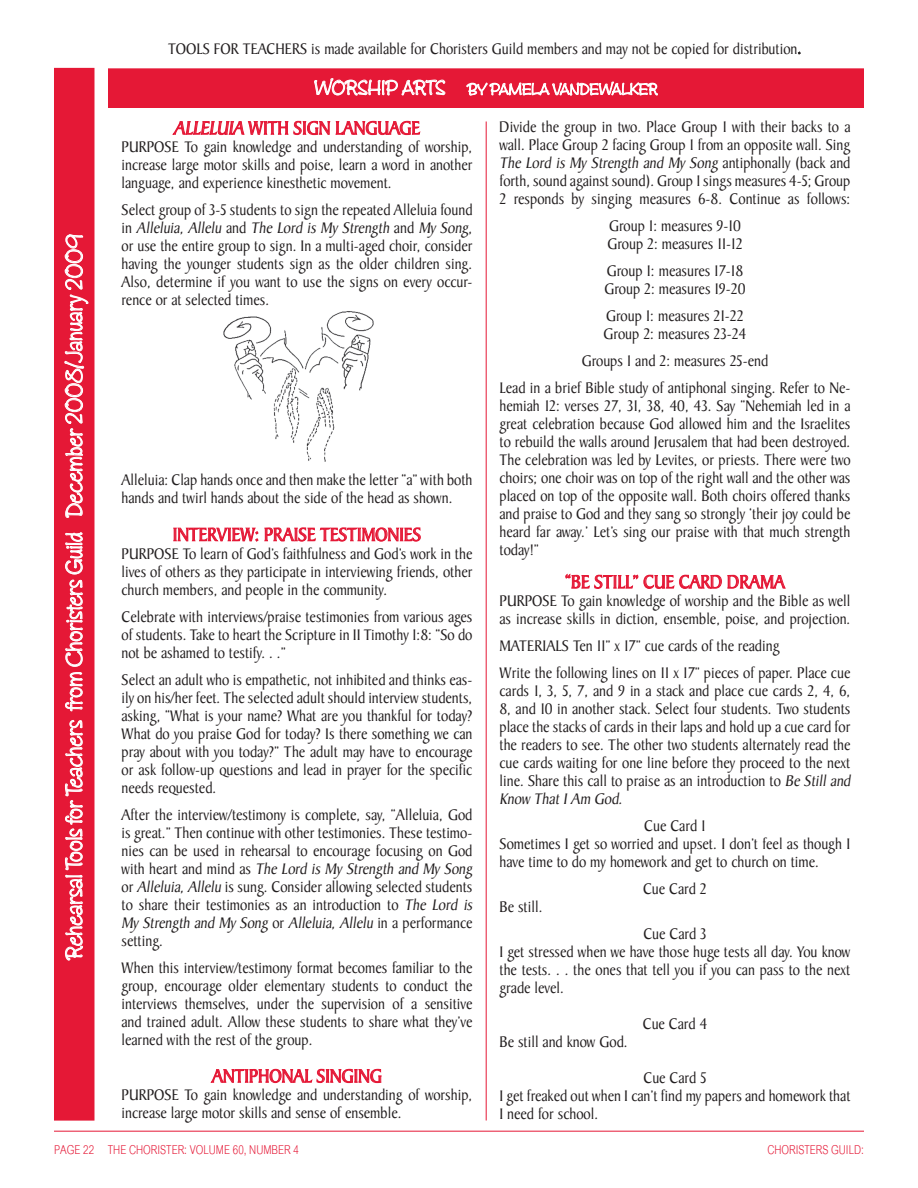
<style>
.page{position:relative;width:918px;height:1188px;background:#fff}
.page>*{position:absolute;margin:0;border:0;box-sizing:border-box;transform-origin:0 0}
.t1{font:24px "Zipty Do";color:#fff}
.t2{font:19.8px "Baker Signet";color:#e51836;scale:.91 1}
.t3{font:18.75px "Cordia New";color:#e51836;scale:.8 1}
.t4{font:16.5px/18px "Baker Signet";color:#231f20;scale:.91 1}
.t5{font:16.5px "Zipty Do";color:#fff}
.s1{font-size:21px}
</style>
<div class="page">
<img style="left:223px;top:311px;width:151px;height:151px">
<div style="left:55px;top:69px;width:39px;height:1051px;background:#e51836"></div>
<div style="left:54px;top:68px;width:40px;height:1053px;border:2px solid #e51836"></div>
<svg style="left:65px;top:720px;width:18px;height:241px"></svg>
<svg style="left:65px;top:532px;width:18px;height:180px"></svg>
<svg style="left:64px;top:234px;width:25px;height:284px"></svg>
<div style="left:109px;top:69px;width:754px;height:38px;background:#e51836"></div>
<div style="left:108px;top:68px;width:756px;height:40px;border:2px solid #e51836"></div>
<svg style="left:466px;top:69px;width:192px;height:56px"></svg>
<hr style="left:486px;top:122px;width:1px;height:998px;background:#e51836">
<svg style="left:172px;top:78px;width:274px;height:58px"></svg>
<svg style="left:173px;top:527px;width:248px;height:16px"></svg>
<svg style="left:210px;top:1069px;width:172px;height:14px"></svg>
<svg style="left:565px;top:573px;width:221px;height:17px"></svg>
<hr style="left:54px;top:1131px;width:810px;height:1px;background:#e51836">
<p class="t4" style="left:168px;top:40px;width:697px">TOOLS FOR TEACHERS is made available for Choristers Guild members and may not be copied for distribution.</p>
<h1 class="t1" style="left:60px;top:960px;width:728px;rotate:-90deg">Rehearsal Tools for Teachers from Choristers Guild December 2008/January 2009</h1>
<p class="t5" style="left:314px;top:79px;width:345px"><span class="s1">WORSHIP ARTS</span> BY PAMELA VANDEWALKER</p>
<p class="t2" style="left:174px;top:117px;width:272px">ALLELUIA WITH SIGN LANGUAGE</p>
<p class="t4" style="left:122px;top:139px;width:387px;text-align:justify">PURPOSE To gain knowledge and understanding of worship, increase large motor skills and poise, learn a word in another language, and experience kinesthetic movement.</p>
<p class="t4" style="left:122px;top:202px;width:387px;text-align:justify">Select group of 3-5 students to sign the repeated Alleluia found i n Alleluia, Allelu a n d The Lord is My Strength a n d My Song, or use the entire group to sign. In a multi-aged choir, consider having the younger students sign as the older children sing.<br>Also, determine if you want to use the signs on every occur&shy;rence or at selected times.</p>
<p class="t4" style="left:122px;top:472px;width:387px">Alleluia: Clap hands once and then make the letter “a” with both hands and twirl hands about the side of the head as shown.</p>
<p class="t2" style="left:173px;top:524px;width:275px">INTERVIEW: PRAISE TESTIMONIES</p>
<p class="t4" style="left:122px;top:545px;width:387px;text-align:justify">PURPOSE To learn of God’s faithfulness and God’s work in the lives of others as they participate in interviewing friends, other church members, and people in the community.</p>
<p class="t4" style="left:122px;top:608px;width:387px;text-align:justify">Celebrate with interviews/praise testimonies from various ages of students. Take to heart the Scripture in II Timothy 1:8: “So do not be ashamed to testify. . .”</p>
<p class="t4" style="left:122px;top:671px;width:387px;text-align:justify">Select an adult who is empathetic, not inhibited and thinks eas&shy;ily on his/her feet. The selected adult should interview students, asking, “What is your name? What are you thankful for today?<br>What do you praise God for today? Is there something we can pray about with you today?” The adult may have to encourage or ask follow-up questions and lead in prayer for the specific needs requested.</p>
<p class="t4" style="left:122px;top:806px;width:390px">After the interview/testimony is complete, say, “Alleluia, God is great.” Then continue with other testimonies. These testimo&shy;nies can be used in rehearsal to encourage focusing on God w i t h h e a r t a n d m i n d a s The Lord is My Strength and My Song or Alleluia, Allelu is sung. Consider allowing selected students to share their testimonies as an introduction to The Lord is My Strength and My Song o r Alleluia, Allelu i n a p e r fo r m a n c e setting.</p>
<p class="t4" style="left:122px;top:959px;width:387px;text-align:justify">When this interview/testimony format becomes familiar to the group, encourage older elementary students to conduct the interviews themselves, under the supervision of a sensitive and trained adult. Allow these students to share what they’ve learned with the rest of the group.</p>
<p class="t2" style="left:212px;top:1065px;width:188px">ANTIPHONAL SINGING</p>
<p class="t4" style="left:122px;top:1087px;width:387px">PURPOSE To gain knowledge and understanding of worship, increase large motor skills and sense of ensemble.</p>
<p class="t4" style="left:500px;top:118px;width:387px;text-align:justify">Divide the group in two. Place Group 1 with their backs to a wall. Place Group 2 facing Group 1 from an opposite wall. Sing The Lord is My Strength and My Song a n t i p h o n a l ly ( b a c k a n d forth, sound against sound). Group 1 sings measures 4-5; Group 2 responds by singing measures 6-8. Continue as follows:</p>
<p class="t4" style="left:607px;top:217px;width:150px">Group 1: measures 9-10<br>Group 2: measures 11-12</p>
<p class="t4" style="left:604px;top:262px;width:157px">Group 1: measures 17-18<br>Group 2: measures 19-20</p>
<p class="t4" style="left:604px;top:307px;width:158px">Group 1: measures 21-22<br>Group 2: measures 23-24</p>
<p class="t4" style="left:500px;top:348px;width:387px;line-height:27px;text-align:center">Groups 1 and 2: measures 25-end<br>Lead in a brief Bible study of antiphonal singing. Refer to Ne-</p>
<p class="t4" style="left:500px;top:397px;width:387px;text-align:justify">hemiah 12: verses 27, 31, 38, 40, 43. Say “Nehemiah led in a great celebration because God allowed him and the Israelites to rebuild the walls around Jerusalem that had been destroyed.<br>The celebration was led by Levites, or priests. There were two choirs; one choir was on top of the right wall and the other was placed on top of the opposite wall. Both choirs offered thanks and praise to God and they sang so strongly ‘their joy could be heard far away.’ Let’s sing our praise with that much strength today!”</p>
<p class="t2" style="left:565px;top:571px;width:243px">“BE STILL” CUE CARD DRAMA</p>
<p class="t4" style="left:500px;top:592px;width:387px">PURPOSE To gain knowledge of worship and the Bible as well as increase skills in diction, ensemble, poise, and projection.</p>
<p class="t4" style="left:500px;top:633px;width:387px;line-height:27px">MATERIALS Ten 11” x 17” cue cards of the reading<br>Write the following lines on 11 x 17” pieces of paper. Place cue</p>
<p class="t4" style="left:500px;top:682px;width:390px">cards 1, 3, 5, 7, and 9 in a stack and place cue cards 2, 4, 6, 8, and 10 in another stack. Select four students. Two students place the stacks of cards in their laps and hold up a cue card for the readers to see. The other two students alternately read the cue cards waiting for one line before they proceed to the next line. Share this call to praise as an introduction to Be Still and Know That I Am God.</p>
<p class="t4" style="left:500px;top:817px;width:387px;text-indent:145px">Cue Card 1<br>Sometimes I get so worried and upset. I don’t feel as though I have time to do my homework and get to church on time.</p>
<p class="t4" style="left:643px;top:880px;width:72px">Cue Card 2</p>
<p class="t4" style="left:500px;top:898px;width:49px">Be still.</p>
<p class="t4" style="left:500px;top:925px;width:387px;text-indent:144px">Cue Card 3<br>I get stressed when we have those huge tests all day. You know the tests. . . the ones that tell you if you can pass to the next grade level.</p>
<p class="t4" style="left:643px;top:1015px;width:72px">Cue Card 4</p>
<p class="t4" style="left:500px;top:1033px;width:142px">Be still and know God.</p>
<p class="t4" style="left:500px;top:1069px;width:387px;text-indent:144px">Cue Card 5<br>I get freaked out when I can’t find my papers and homework that<br>I need for school.</p>
<p class="t3" style="left:54px;top:1138px;width:307px">PAGE 22 THE CHORISTER: VOLUME 60, NUMBER 4</p>
<p class="t3" style="left:767px;top:1138px;width:122px">CHORISTERS GUILD:</p>
</div>
